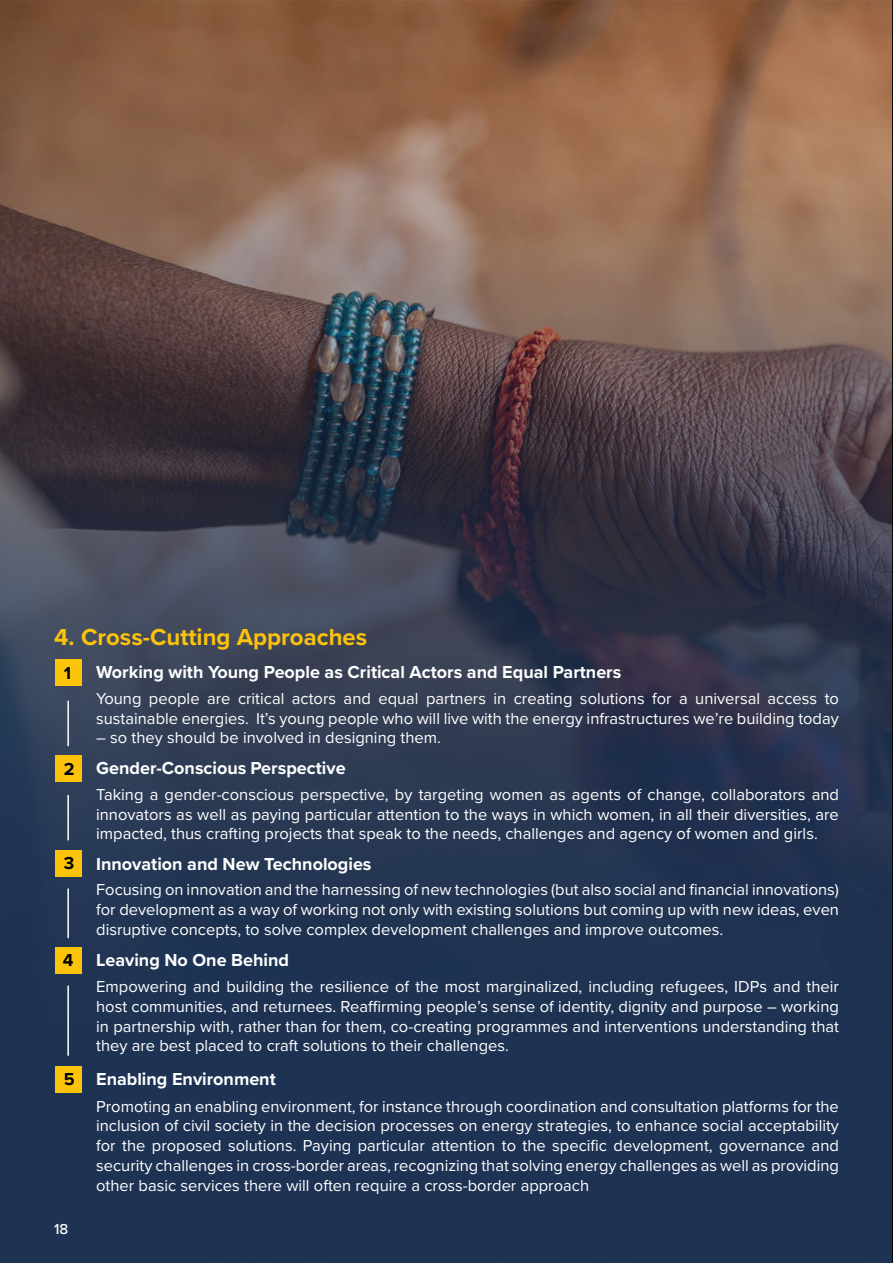
<style>
.page{position:relative;width:893px;height:1263px;background:#fff}
.page>*{position:absolute;margin:0;border:0;box-sizing:border-box;transform-origin:0 0}
.t1{font:700 24px "Proxima Nova";color:#fcc30b}
.t2{font:700 18px "Proxima Nova";color:#fff}
.t3{font:700 18px "Proxima Nova";color:#000}
.t4{font:16.5px/19.8px "Proxima Nova";color:#fff;text-align:justify}
.t5{font:500 15px "Proxima Nova";color:#fff}
</style>
<div class="page">
<img style="left:0;top:0;width:892px;height:1263px">
<hr style="left:892px;top:0;width:1px;height:1263px;background:#000">
<hr style="left:67px;top:701px;width:2px;height:45px;background:#fff">
<hr style="left:67px;top:795px;width:2px;height:45px;background:#fff">
<hr style="left:67px;top:888px;width:2px;height:50px;background:#fff">
<div style="left:56px;top:659px;width:26px;height:27px;background:#fcc30b"></div>
<div style="left:56px;top:755px;width:26px;height:27px;background:#fcc30b"></div>
<div style="left:56px;top:850px;width:26px;height:27px;background:#fcc30b"></div>
<hr style="left:67px;top:985px;width:2px;height:71px;background:#fff">
<div style="left:56px;top:947px;width:26px;height:27px;background:#fcc30b"></div>
<hr style="left:67px;top:1105px;width:2px;height:88px;background:#1d3252">
<div style="left:56px;top:1065px;width:26px;height:27px;background:#fcc30b"></div>
<h1 class="t1" style="left:54px;top:619px;width:315px">4. Cross-Cutting Approaches</h1>
<p class="t3" style="left:64px;top:659px;width:9px">1</p>
<p class="t2" style="left:96px;top:659px;width:527px">Working with Young People as Critical Actors and Equal Partners</p>
<p class="t4" style="left:96px;top:688px;width:744px">Young people are critical actors and equal partners in creating solutions for a universal access to sustainable energies. It’s young people who will live with the energy infrastructures we’re building today</p>
<p class="t4" style="left:96px;top:727px;width:346px">– so they should be involved in designing them.</p>
<p class="t3" style="left:64px;top:755px;width:12px">2</p>
<p class="t2" style="left:96px;top:755px;width:251px">Gender-Conscious Perspective</p>
<p class="t4" style="left:96px;top:784px;width:744px">Taking a gender-conscious perspective, by targeting women as agents of change, collaborators and innovators as well as paying particular attention to the ways in which women, in all their diversities, are impacted, thus crafting projects that speak to the needs, challenges and agency of women and girls.</p>
<p class="t3" style="left:64px;top:850px;width:12px">3</p>
<p class="t2" style="left:96px;top:850px;width:277px">Innovation and New Technologies</p>
<p class="t4" style="left:96px;top:879px;width:744px">Focusing on innovation and the harnessing of new technologies (but also social and financial innovations) for development as a way of working not only with existing solutions but coming up with new ideas, even disruptive concepts, to solve complex development challenges and improve outcomes.</p>
<p class="t3" style="left:63px;top:947px;width:12px">4</p>
<p class="t2" style="left:96px;top:947px;width:194px">Leaving No One Behind</p>
<p class="t4" style="left:96px;top:976px;width:744px">Empowering and building the resilience of the most marginalized, including refugees, IDPs and their host communities, and returnees. Reaffirming people’s sense of identity, dignity and purpose – working in partnership with, rather than for them, co-creating programmes and interventions understanding that they are best placed to craft solutions to their challenges.</p>
<p class="t3" style="left:64px;top:1066px;width:12px">5</p>
<p class="t2" style="left:96px;top:1066px;width:181px">Enabling Environment</p>
<p class="t4" style="left:96px;top:1095px;width:744px">Promoting an enabling environment, for instance through coordination and consultation platforms for the inclusion of civil society in the decision processes on energy strategies, to enhance social acceptability for the proposed solutions. Paying particular attention to the specific development, governance and security challenges in cross-border areas, recognizing that solving energy challenges as well as providing other basic services there will often require a cross-border approach</p>
<p class="t5" style="left:54px;top:1218px;width:16px">18</p>
</div>
